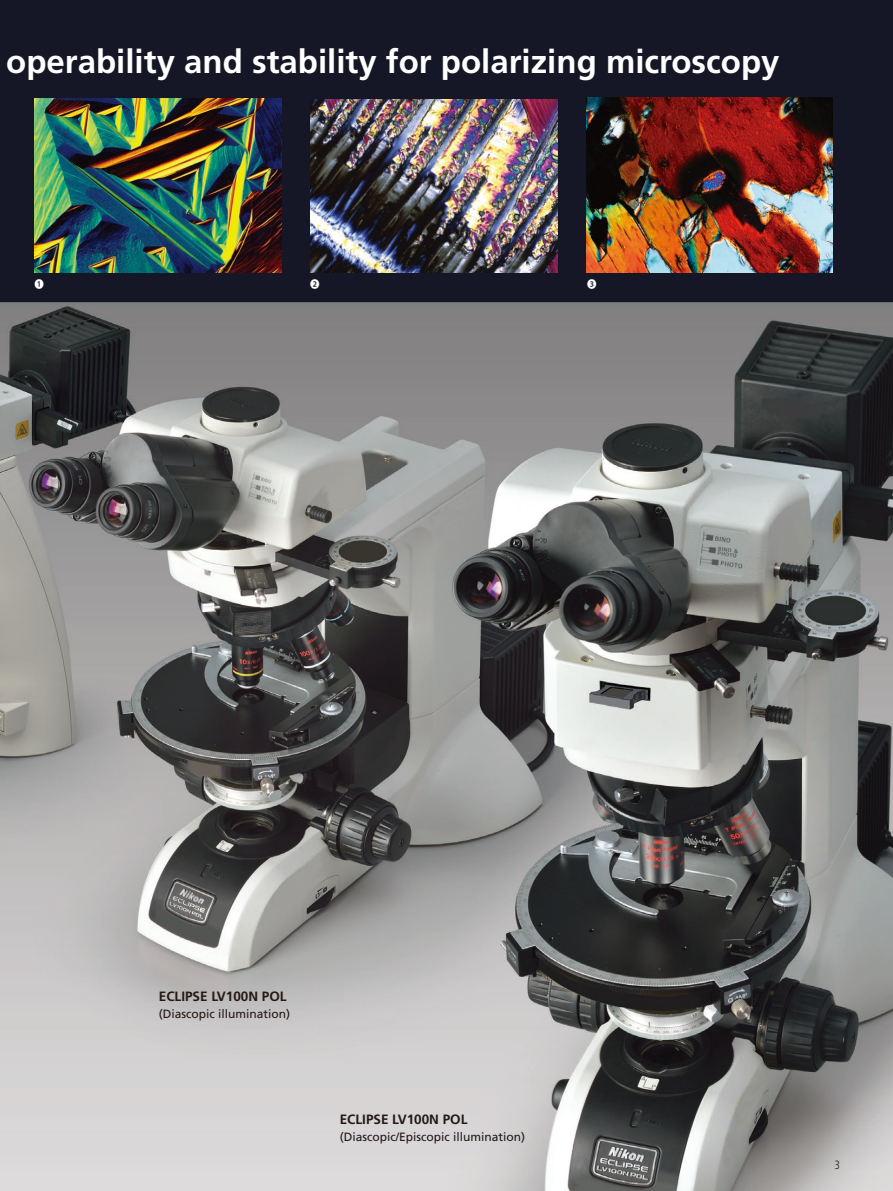
<style>
.page{position:relative;width:893px;height:1191px;background:#fff}
.page>*{position:absolute;margin:0;border:0;box-sizing:border-box;transform-origin:0 0}
.t1{font:700 33px "Frutiger";color:#fff}
.t2{font:700 13.5px "Frutiger";color:#231916}
.t3{font:12px "Frutiger";color:#231916}
.t4{font:300 condensed 12px "Frutiger";color:#231916;scale:.9 1}
.t5{font:10.5px "Koz Go Pro";color:#fff;scale:.9 1}
</style>
<div class="page">
<img style="left:0;top:0;width:893px;height:1191px">
<img style="left:35px;top:98px;width:247px;height:175px">
<img style="left:310px;top:99px;width:247px;height:173px">
<img style="left:587px;top:98px;width:245px;height:174px">
<h1 class="t1" style="left:6px;top:42px;width:775px">operability and stability for polarizing microscopy</h1>
<p class="t5" style="left:34px;top:278px;width:12px">❶</p>
<p class="t5" style="left:310px;top:278px;width:12px">❷</p>
<p class="t5" style="left:587px;top:278px;width:12px">❸</p>
<p class="t2" style="left:159px;top:988px;width:129px">ECLIPSE LV100N POL</p>
<p class="t3" style="left:159px;top:1006px;width:133px">(Diascopic illumination)</p>
<p class="t2" style="left:340px;top:1111px;width:129px">ECLIPSE LV100N POL</p>
<p class="t3" style="left:340px;top:1129px;width:187px">(Diascopic/Episcopic illumination)</p>
<p class="t4" style="left:835px;top:1157px;width:7px">3</p>
</div>
